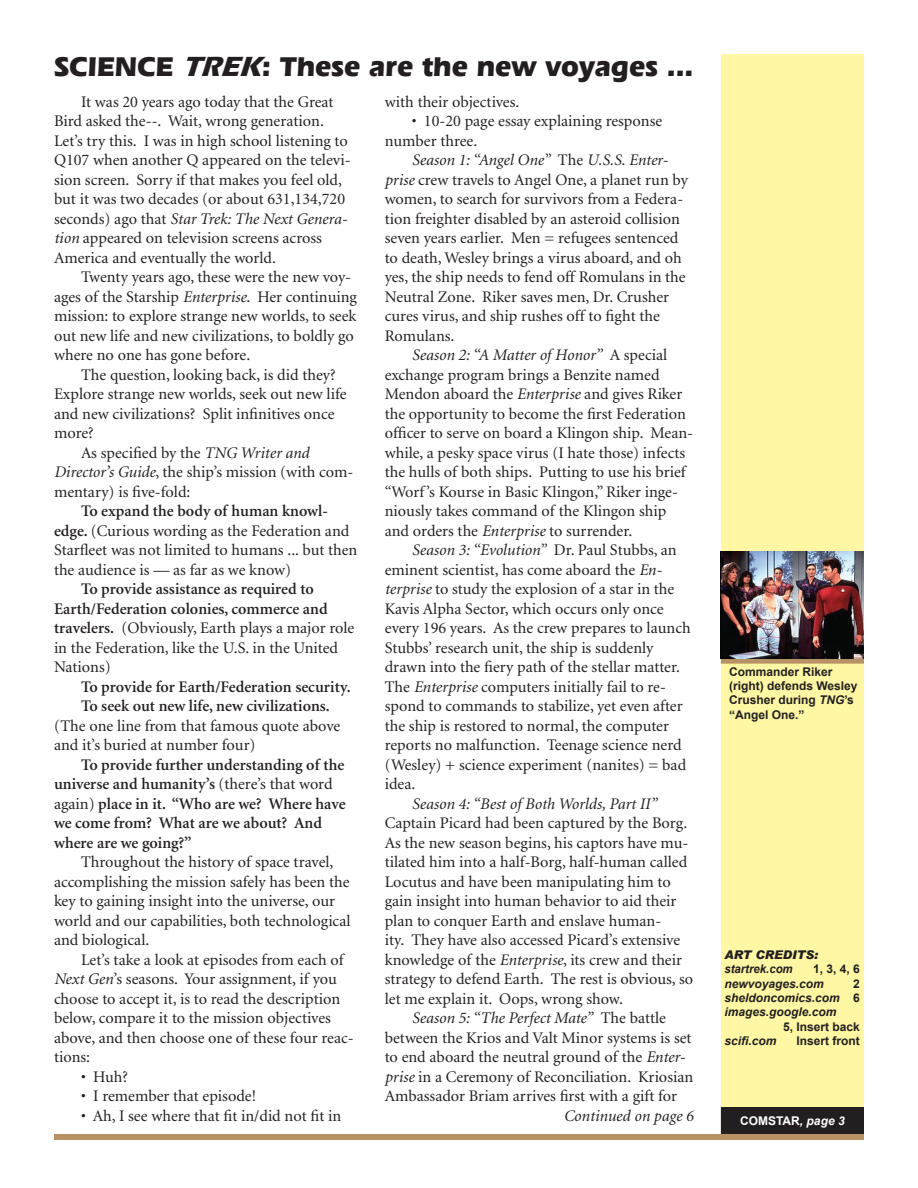
<style>
.page{position:relative;width:918px;height:1188px;background:#fff}
.page>*{position:absolute;margin:0;border:0;box-sizing:border-box;transform-origin:0 0}
.Headline{font:700 28.5px "Eras IT Cby BT";color:#231f20}
.Body_text{font:16.2px/19.5px "Minion";color:#231f20}
.Body_text-2{font:600 16.2px/19.5px "Minion";color:#231f20}
.Body_text-3{font:italic 16.2px "Minion";color:#231f20}
.Default{font:700 12px/14.4px "Arial";color:#231f20}
.Default-2{font:italic 700 12px "Arial";color:#231f20}
.Default-3{font:700 12px "Arial";color:#fff}
.Default-4{font:italic 700 12px "Arial";color:#231f20;scale:.95 1}
.Default-5{font:italic 900 12px "Arial";color:#231f20}
.s1{font-family:"Eras ITC";font-style:italic}
.s2{font-style:italic}
.s3{font-weight:600}
.s4{font-weight:400}
.s5{font-style:normal}
</style>
<div class="page">
<div style="left:722px;top:55px;width:141px;height:1078px;background:#fff7a4"></div>
<div style="left:721px;top:54px;width:143px;height:1080px;border:2px solid #fff7a4"></div>
<div style="left:54px;top:1134px;width:810px;height:6px;background:#b79265"></div>
<div style="left:722px;top:1108px;width:141px;height:25px;background:#231f20"></div>
<div style="left:721px;top:1107px;width:143px;height:27px;border:2px solid #231f20"></div>
<div style="left:721px;top:658px;width:143px;height:6px;background:#b79265"></div>
<img style="left:721px;top:551px;width:143px;height:107px">
<p class="Headline" style="left:54px;top:48px;width:641px">SCIENCE <span class="s1">TREK</span>: These are the new voyages ...</p>
<p class="Body_text" style="left:54px;top:92px;width:298px;text-indent:27px">It was 20 years ago today that the Great Bird asked the--. Wait, wrong generation.<br>Let’s try this. I was in high school listening to Q107 when another Q appeared on the televi&shy;sion screen. Sorry if that makes you feel old, but it was two decades (or about 631,134,720 seconds) ago that <span class="s2">Star Trek: The Next Genera&shy;tion</span> appeared on television screens across America and eventually the world.</p>
<p class="Body_text" style="left:54px;top:268px;width:304px;text-indent:27px">Twenty years ago, these were the new voy&shy;ages of the Starship <span class="s2">Enterprise</span>. Her continuing mission: to explore strange new worlds, to seek out new life and new civilizations, to boldly go where no one has gone before.</p>
<p class="Body_text" style="left:54px;top:365px;width:294px;text-indent:27px">The question, looking back, is did they?<br>Explore strange new worlds, seek out new life and new civilizations? Split infinitives once more?</p>
<p class="Body_text" style="left:54px;top:443px;width:301px;text-indent:27px">As specified by the <span class="s2">TNG Writer and<br>Director’s Guide</span>, the ship’s mission (with com&shy;mentary) is five-fold:</p>
<p class="Body_text" style="left:54px;top:502px;width:305px;text-indent:27px"><span class="s3">To expand the body of human knowl&shy;edge.</span> (Curious wording as the Federation and Starfleet was not limited to humans ... but then the audience is — as far as we know)</p>
<p class="Body_text-2" style="left:54px;top:580px;width:302px;text-indent:27px">To provide assistance as required to Earth/Federation colonies, commerce and travelers. <span class="s4">(Obviously, Earth plays a major role in the Federation, like the U.S. in the United Nations)</span></p>
<p class="Body_text-2" style="left:81px;top:677px;width:271px">To provide for Earth/Federation security.</p>
<p class="Body_text" style="left:54px;top:697px;width:288px;text-indent:27px"><span class="s3">To seek out new life, new civilizations. </span>(The one line from that famous quote above and it’s buried at number four)</p>
<p class="Body_text-2" style="left:54px;top:755px;width:293px;text-indent:27px">To provide further understanding of the universe and humanity’s <span class="s4">(there’s that word again)</span> place in it. “Who are we? Where have we come from? What are we about? And where are we going?”</p>
<p class="Body_text" style="left:54px;top:853px;width:298px;text-indent:27px">Throughout the history of space travel, accomplishing the mission safely has been the key to gaining insight into the universe, our world and our capabilities, both technological and biological.</p>
<p class="Body_text" style="left:54px;top:950px;width:301px;text-indent:27px">Let’s take a look at episodes from each of <span class="s2">Next Gen</span>’s seasons. Your assignment, if you choose to accept it, is to read the description below, compare it to the mission objectives above, and then choose one of these four reac&shy;tions:</p>
<p class="Body_text" style="left:81px;top:1067px;width:48px">• Huh?</p>
<p class="Body_text" style="left:81px;top:1087px;width:177px">• I remember that episode!</p>
<p class="Body_text" style="left:81px;top:1106px;width:262px">• Ah, I see where that fit in/did not fit in</p>
<p class="Body_text" style="left:385px;top:92px;width:136px">with their objectives.</p>
<p class="Body_text" style="left:385px;top:112px;width:279px;text-indent:27px">• 10-20 page essay explaining response number three.</p>
<p class="Body_text" style="left:385px;top:151px;width:305px;text-indent:27px"><span class="s2">Season 1: “Angel One”</span> The <span class="s2">U.S.S. Enter&shy;prise</span> crew travels to Angel One, a planet run by women, to search for survivors from a Federa&shy;tion freighter disabled by an asteroid collision seven years earlier. Men = refugees sentenced to death, Wesley brings a virus aboard, and oh yes, the ship needs to fend off Romulans in the Neutral Zone. Riker saves men, Dr. Crusher cures virus, and ship rushes off to fight the Romulans.</p>
<p class="Body_text" style="left:385px;top:346px;width:310px;text-indent:27px"><span class="s2">Season 2: “A Matter of Honor”</span> A special exchange program brings a Benzite named Mendon aboard the <span class="s2">Enterprise</span> and gives Riker the opportunity to become the first Federation officer to serve on board a Klingon ship. Mean&shy;while, a pesky space virus (I hate those) infects the hulls of both ships. Putting to use his brief “Worf’s Kourse in Basic Klingon,” Riker inge&shy;niously takes command of the Klingon ship and orders the <span class="s2">Enterprise</span> to surrender.</p>
<p class="Body_text" style="left:385px;top:541px;width:307px;text-indent:27px"><span class="s2">Season 3: “Evolution”</span> Dr. Paul Stubbs, an eminent scientist, has come aboard the <span class="s2">En&shy;terprise</span> to study the explosion of a star in the Kavis Alpha Sector, which occurs only once every 196 years. As the crew prepares to launch Stubbs’ research unit, the ship is suddenly drawn into the fiery path of the stellar matter.<br>The <span class="s2">Enterprise</span> computers initially fail to re&shy;spond to commands to stabilize, yet even after the ship is restored to normal, the computer reports no malfunction. Teenage science nerd (Wesley) + science experiment (nanites) = bad idea.</p>
<p class="Body_text" style="left:385px;top:794px;width:310px;text-indent:27px"><span class="s2">Season 4: “Best of Both Worlds, Part II” </span>Captain Picard had been captured by the Borg.<br>As the new season begins, his captors have mu&shy;tilated him into a half-Borg, half-human called Locutus and have been manipulating him to gain insight into human behavior to aid their plan to conquer Earth and enslave human-<br>ity. They have also accessed Picard’s extensive knowledge of the <span class="s2">Enterprise</span>, its crew and their strategy to defend Earth. The rest is obvious, so let me explain it. Oops, wrong show.</p>
<p class="Body_text" style="left:385px;top:1009px;width:310px;text-indent:27px"><span class="s2">Season 5: “The Perfect Mate”</span> The battle between the Krios and Valt Minor systems is set to end aboard the neutral ground of the <span class="s2">Enter&shy;prise</span> in a Ceremony of Reconciliation. Kriosian Ambassador Briam arrives first with a gift for</p>
<p class="Body_text-3" style="left:564px;top:1108px;width:131px">Continued on page 6</p>
<p class="Default-3" style="left:740px;top:1113px;width:106px">COMSTAR<span class="s2">, page 3</span></p>
<p class="Default" style="left:729px;top:665px;width:130px">Commander Riker (right) defends Wesley<br>Crusher during <span class="s2">TNG</span>’s “Angel One.”</p>
<p class="Default-5" style="left:724px;top:947px;width:95px">ART CREDITS:</p>
<p class="Default-4" style="left:724px;top:961px;width:74px">startrek.com</p>
<p class="Default" style="left:813px;top:962px;width:48px">1, 3, 4, 6</p>
<p class="Default-2" style="left:724px;top:976px;width:101px">newvoyages.com</p>
<p class="Default" style="left:853px;top:977px;width:8px">2</p>
<p class="Default-2" style="left:724px;top:990px;width:137px">sheldoncomics.com <span class="s5">6</span></p>
<p class="Default-2" style="left:724px;top:1004px;width:114px">images.google.com</p>
<p class="Default" style="left:783px;top:1020px;width:78px">5, Insert back</p>
<p class="Default-2" style="left:724px;top:1033px;width:54px">scifi.com</p>
<p class="Default" style="left:796px;top:1034px;width:65px">Insert front</p>
</div>
